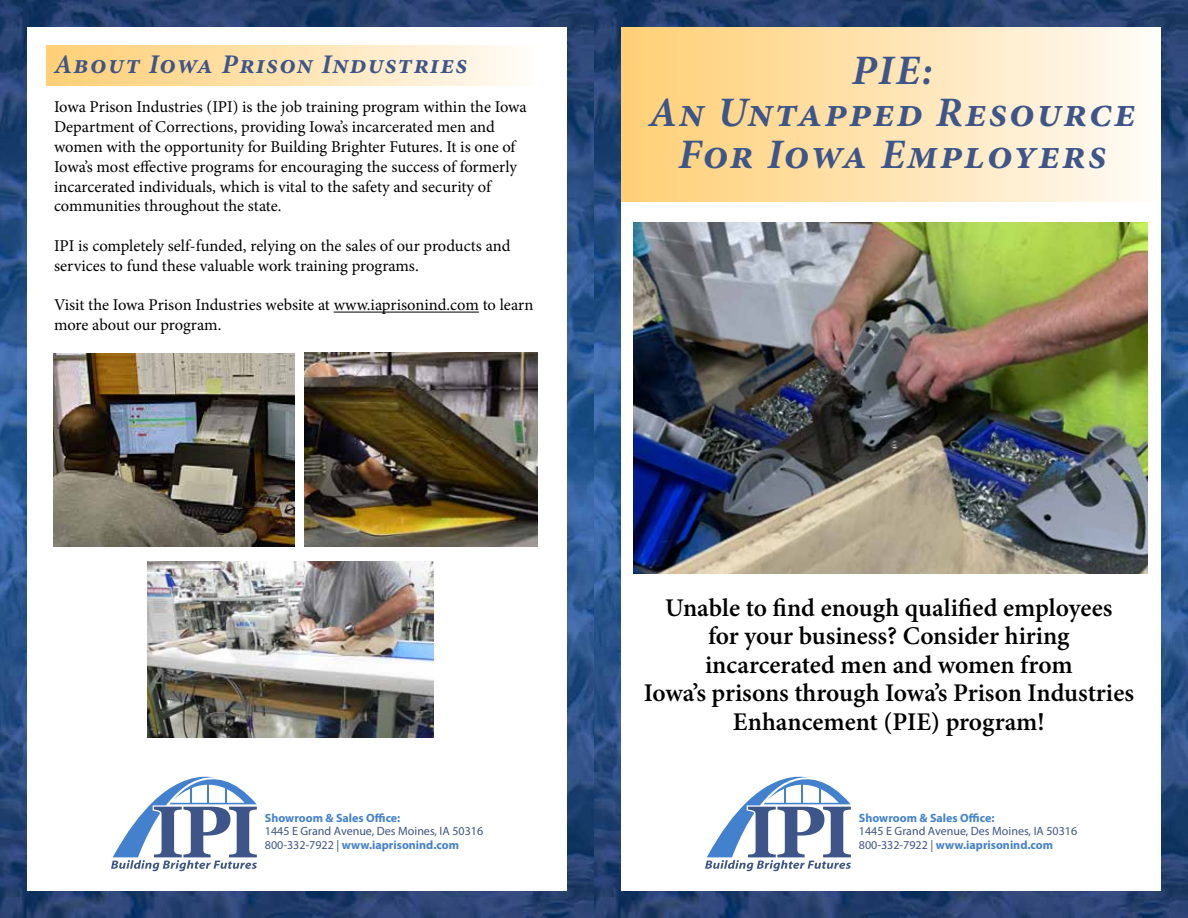
<style>
.page{position:relative;width:1188px;height:918px;background:#fff}
.page>*{position:absolute;margin:0;border:0;box-sizing:border-box;transform-origin:0 0}
.t1{font:italic 700 42px/42px "Minion Pro";letter-spacing:.05em;color:#3d5588;text-align:center}
.t2{font:italic 700 27px "Minion Pro";letter-spacing:.05em;color:#3d5588}
.t3{font:600 25.5px/28.5px "Minion Pro";color:#000;text-align:center}
.t4{font:16.5px/19.8px "Minion Pro";color:#000}
.t5{font:12px/13.5px "Myriad Pro";color:#3d5588}
.t6{font:700 12px "Myriad Pro";color:#4381cf}
.s1{font-weight:700;color:#4381cf}
</style>
<div class="page">
<img style="left:0;top:0;width:594px;height:918px">
<div style="left:27px;top:27px;width:540px;height:864px;background:#fff"></div>
<img style="left:594px;top:0;width:594px;height:918px">
<div style="left:621px;top:27px;width:540px;height:864px;background:#fff"></div>
<div style="left:621px;top:27px;width:540px;height:175px;background:linear-gradient(to right,#ffce73,#fffbf6)"></div>
<hr style="left:334px;top:312px;width:145px;height:1px;background:#000">
<img style="left:634px;top:223px;width:514px;height:350px">
<svg style="left:705px;top:777px;width:146px;height:94px"></svg>
<div style="left:46px;top:45px;width:491px;height:40px;background:linear-gradient(to right,#ffce73,#fffbf6)"></div>
<img style="left:53px;top:353px;width:241px;height:193px">
<img style="left:148px;top:562px;width:286px;height:175px">
<img style="left:304px;top:352px;width:233px;height:194px">
<svg style="left:111px;top:777px;width:146px;height:94px"></svg>
<h2 class="t2" style="left:54px;top:45px;width:415px">About Iowa Prison Industries</h2>
<p class="t4" style="left:54px;top:97px;width:474px">Iowa Prison Industries (IPI) is the job training program within the Iowa Department of Corrections, providing Iowa’s incarcerated men and women with the opportunity for Building Brighter Futures. It is one of Iowa’s most effective programs for encouraging the success of formerly incarcerated individuals, which is vital to the safety and security of communities throughout the state.</p>
<p class="t4" style="left:54px;top:236px;width:458px">IPI is completely self-funded, relying on the sales of our products and services to fund these valuable work training programs.</p>
<p class="t4" style="left:54px;top:295px;width:481px">Visit the Iowa Prison Industries website at www.iaprisonind.com to learn more about our program.</p>
<p class="t6" style="left:265px;top:810px;width:137px">Showroom &amp; Sales Office:</p>
<p class="t5" style="left:265px;top:824px;width:220px">1445 E Grand Avenue, Des Moines, IA 50316<br>800-332-7922 | <span class="s1">www.iaprisonind.com</span></p>
<h1 class="t1" style="left:649px;top:49px;width:488px">PIE:<br>An Untapped Resource<br>For Iowa Employers</h1>
<h3 class="t3" style="left:644px;top:593px;width:492px">Unable to find enough qualified employees<br>for your business? Consider hiring incarcerated men and women from<br>Iowa’s prisons through Iowa’s Prison Industries Enhancement (PIE) program!</h3>
<p class="t6" style="left:859px;top:810px;width:137px">Showroom &amp; Sales Office:</p>
<p class="t5" style="left:859px;top:824px;width:220px">1445 E Grand Avenue, Des Moines, IA 50316<br>800-332-7922 | <span class="s1">www.iaprisonind.com</span></p>
</div>
